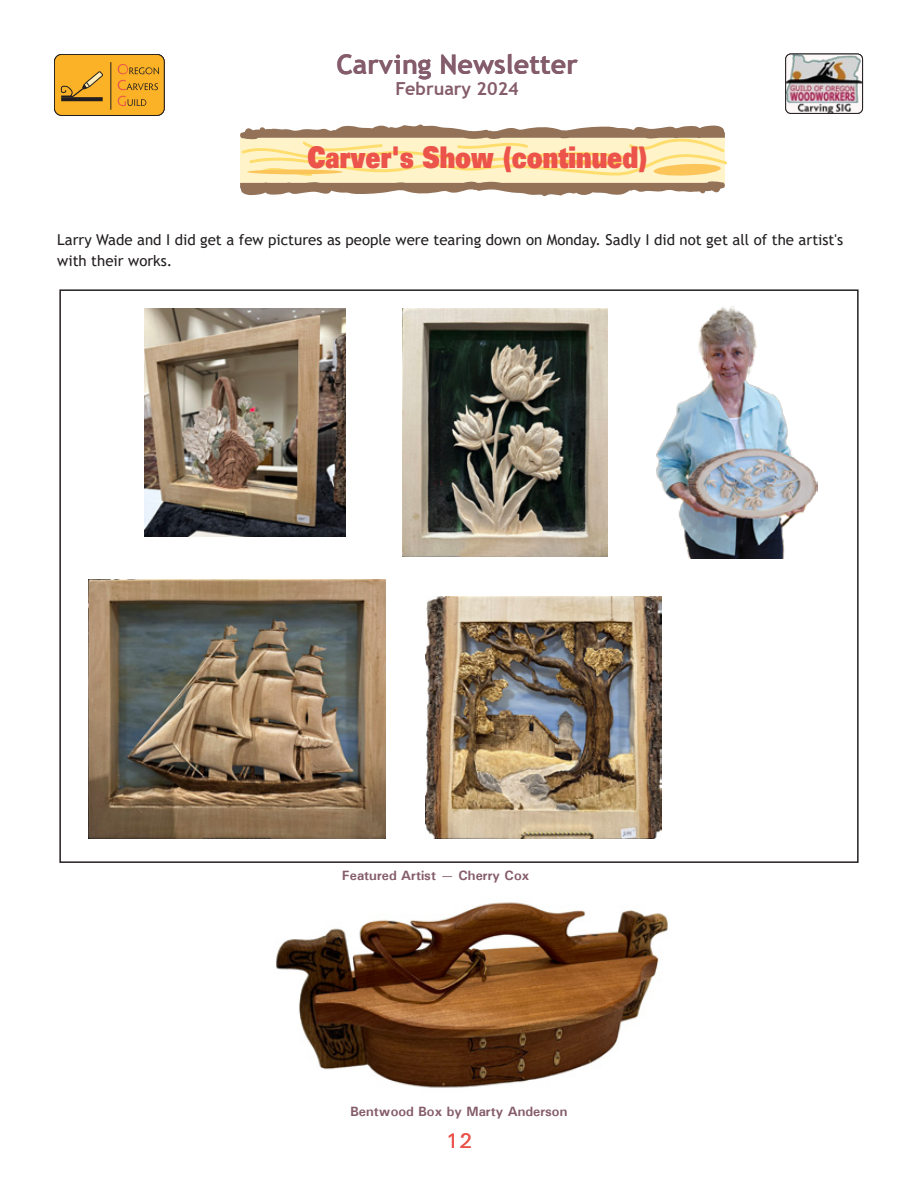
<style>
.page{position:relative;width:918px;height:1188px;background:#fff}
.page>*{position:absolute;margin:0;border:0;box-sizing:border-box;transform-origin:0 0}
.OCG_Heading__continued{font:900 30px "Univers LT";color:#eb534b;scale:.8 1}
.t1{font:700 27px "Trebuchet MS";color:#855c6b}
.t2{font:21px "Utah";color:#eb534b}
.t3{font:700 18px "Trebuchet MS";color:#855c6b}
.OCG_Body{font:15px/21px "Trebuchet MS";color:#231f20}
.OCG_Caption{font:700 13.5px "Utah";color:#855c6b}
</style>
<div class="page">
<img style="left:786px;top:54px;width:77px;height:59px">
<div style="left:54px;top:54px;width:110px;height:61px;background:#fcb226;border-radius:7px"></div>
<div style="left:54px;top:54px;width:111px;height:62px;border:1px solid #231f20;border-radius:7px"></div>
<hr style="left:110px;top:62px;width:1px;height:48px;background:#231f20">
<hr style="left:61px;top:97px;width:42px;height:4px;background:#231f20">
<svg style="left:61px;top:71px;width:42px;height:28px"></svg>
<svg style="left:118px;top:64px;width:41px;height:10px"></svg>
<svg style="left:118px;top:80px;width:40px;height:10px"></svg>
<svg style="left:118px;top:96px;width:28px;height:10px"></svg>
<div style="left:785px;top:54px;width:78px;height:60px;border:1px solid #231f20;border-radius:5px"></div>
<svg style="left:240px;top:124px;width:488px;height:72px;background:#e1cda3"></svg>
<img style="left:144px;top:308px;width:201px;height:229px">
<img style="left:403px;top:308px;width:204px;height:249px">
<img style="left:88px;top:579px;width:297px;height:259px">
<img style="left:426px;top:596px;width:236px;height:242px">
<img style="left:656px;top:306px;width:162px;height:253px">
<img style="left:276px;top:902px;width:392px;height:186px">
<h2 class="t1" style="left:336px;top:47px;width:243px">Carving Newsletter</h2>
<p class="t3" style="left:396px;top:78px;width:125px">February 2024</p>
<p class="OCG_Heading__continued" style="left:307px;top:138px;width:427px">Carver's Show (continued)</p>
<p class="OCG_Body" style="left:57px;top:229px;width:787px">Larry Wade and I did get a few pictures as people were tearing down on Monday. Sadly I did not get all of the artist's with their works.</p>
<p class="OCG_Caption" style="left:342px;top:867px;width:189px">Featured Artist — Cherry Cox</p>
<p class="OCG_Caption" style="left:350px;top:1104px;width:218px">Bentwood Box by Marty Anderson</p>
<h3 class="t2" style="left:446px;top:1129px;width:28px">12</h3>
</div>
